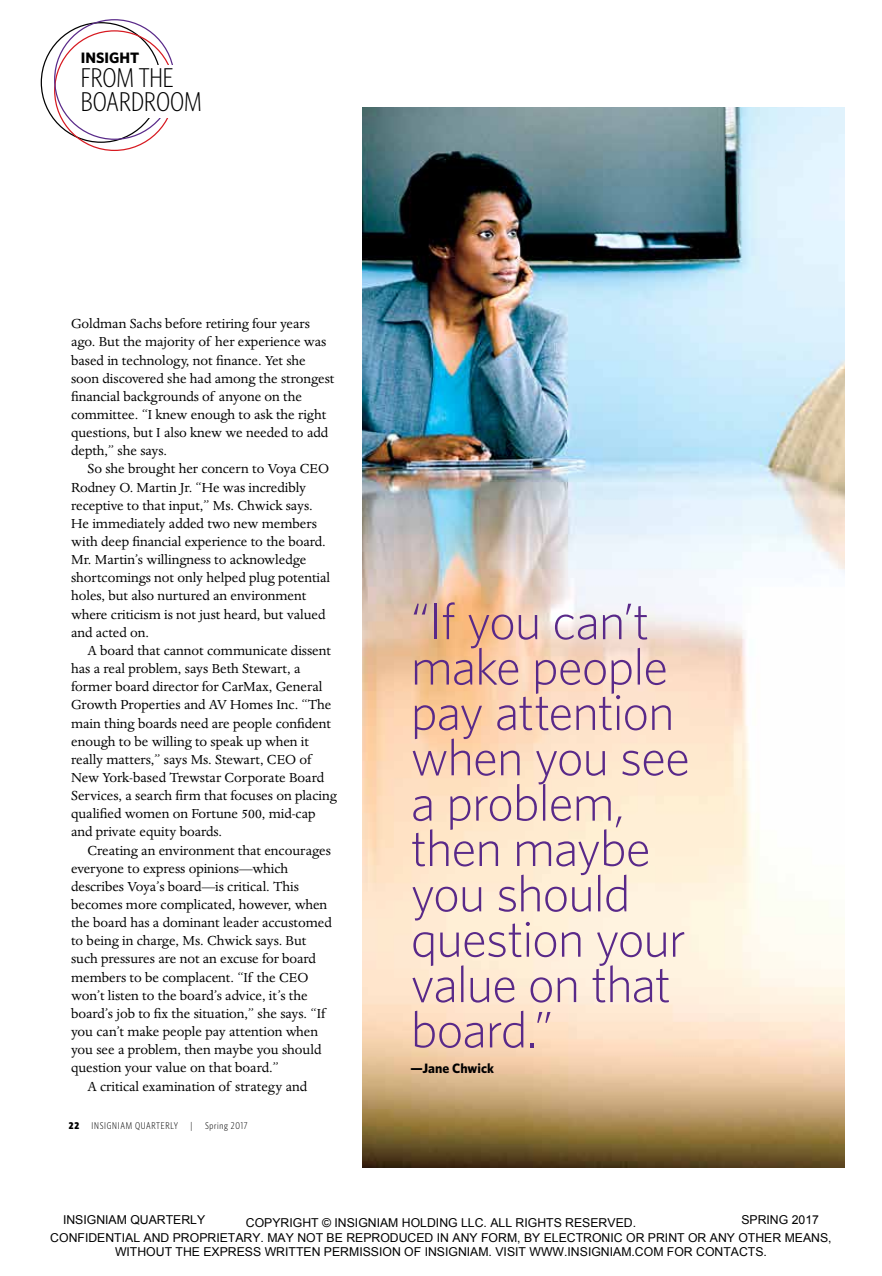
<style>
.page{position:relative;width:882px;height:1276px;background:#fff}
.page>*{position:absolute;margin:0;border:0;box-sizing:border-box;transform-origin:0 0}
.t1{font:300 51.45px/45.3px "Whitney";letter-spacing:-.025em;color:#592989}
.t2{font:300 27.3px/24.2px "Whitney Condensed";color:#000}
.t3{font:15.05px/18.2px "Dante MT Std";letter-spacing:-.005em;color:#000}
.t4{font:700 15.05px "Whitney";color:#000}
.t5{font:700 13.65px "Whitney";color:#000}
.t6{font:12.25px/14.7px "Arial";color:#000;text-align:center}
.t7{font:300 9.8px "Whitney Condensed";letter-spacing:.07em;color:#000}
.t8{font:900 9.8px "Whitney Condensed";color:#000}
</style>
<div class="page">
<img style="left:363px;top:107px;width:482px;height:1060px">
<p class="t4" style="left:81px;top:48px;width:60px">INSIGHT</p>
<h2 class="t2" style="left:81px;top:65px;width:122px">FROM THE<br>BOARDROOM</h2>
<p class="t3" style="left:71px;top:315px;width:265px">Goldman Sachs before retiring four years ago. But the majority of her experience was based in technology, not finance. Yet she soon discovered she had among the strongest financial backgrounds of anyone on the committee. “I knew enough to ask the right questions, but I also knew we needed to add depth,” she says.</p>
<p class="t3" style="left:71px;top:460px;width:261px;text-indent:16px">So she brought her concern to Voya CEO Rodney O. Martin Jr. “He was incredibly receptive to that input,” Ms. Chwick says.<br>He immediately added two new members with deep financial experience to the board.<br>Mr. Martin’s willingness to acknowledge shortcomings not only helped plug potential holes, but also nurtured an environment where criticism is not just heard, but valued and acted on.</p>
<p class="t3" style="left:71px;top:641px;width:267px;text-indent:16px">A board that cannot communicate dissent has a real problem, says Beth Stewart, a former board director for CarMax, General Growth Properties and AV Homes Inc. “The main thing boards need are people confident enough to be willing to speak up when it really matters,” says Ms. Stewart, CEO of New York-based Trewstar Corporate Board Services, a search firm that focuses on placing qualified women on Fortune 500, mid-cap and private equity boards.</p>
<p class="t3" style="left:87px;top:841px;width:245px">Creating an environment that encourages</p>
<p class="t3" style="left:71px;top:859px;width:219px">everyone to express opinions—which</p>
<p class="t3" style="left:71px;top:877px;width:229px">describes Voya’s board—is critical. This</p>
<p class="t3" style="left:71px;top:895px;width:258px">becomes more complicated, however, when</p>
<p class="t3" style="left:71px;top:913px;width:262px">the board has a dominant leader accustomed</p>
<p class="t3" style="left:71px;top:932px;width:237px">to being in charge, Ms. Chwick says. But</p>
<p class="t3" style="left:71px;top:950px;width:246px">such pressures are not an excuse for board</p>
<p class="t3" style="left:71px;top:968px;width:239px">members to be complacent. “If the CEO</p>
<p class="t3" style="left:71px;top:986px;width:238px">won’t listen to the board’s advice, it’s the</p>
<p class="t3" style="left:71px;top:1004px;width:256px">board’s job to fix the situation,” she says. “If</p>
<p class="t3" style="left:71px;top:1022px;width:249px">you can’t make people pay attention when</p>
<p class="t3" style="left:71px;top:1041px;width:252px">you see a problem, then maybe you should</p>
<p class="t3" style="left:71px;top:1059px;width:209px">question your value on that board.”</p>
<p class="t3" style="left:87px;top:1077px;width:221px">A critical examination of strategy and</p>
<p class="t8" style="left:69px;top:1120px;width:12px">22</p>
<p class="t7" style="left:92px;top:1120px;width:88px">INSIGNIAM QUARTERLY</p>
<p class="t7" style="left:191px;top:1120px;width:3px">|</p>
<p class="t7" style="left:205px;top:1120px;width:44px">Spring 2017</p>
<h1 class="t1" style="left:411px;top:598px;width:281px">“If you can’t make people pay attention when you see a problem, then maybe you should question your value on that board.”</h1>
<p class="t5" style="left:411px;top:1060px;width:85px">—Jane Chwick</p>
<p class="t6" style="left:63px;top:1212px;width:144px">INSIGNIAM QUARTERLY</p>
<p class="t6" style="left:741px;top:1212px;width:79px">SPRING 2017</p>
<p class="t6" style="left:50px;top:1215px;width:783px">COPYRIGHT © INSIGNIAM HOLDING LLC. ALL RIGHTS RESERVED.<br>CONFIDENTIAL AND PROPRIETARY. MAY NOT BE REPRODUCED IN ANY FORM, BY ELECTRONIC OR PRINT OR ANY OTHER MEANS,<br>WITHOUT THE EXPRESS WRITTEN PERMISSION OF INSIGNIAM. VISIT WWW.INSIGNIAM.COM FOR CONTACTS.</p>
</div>
